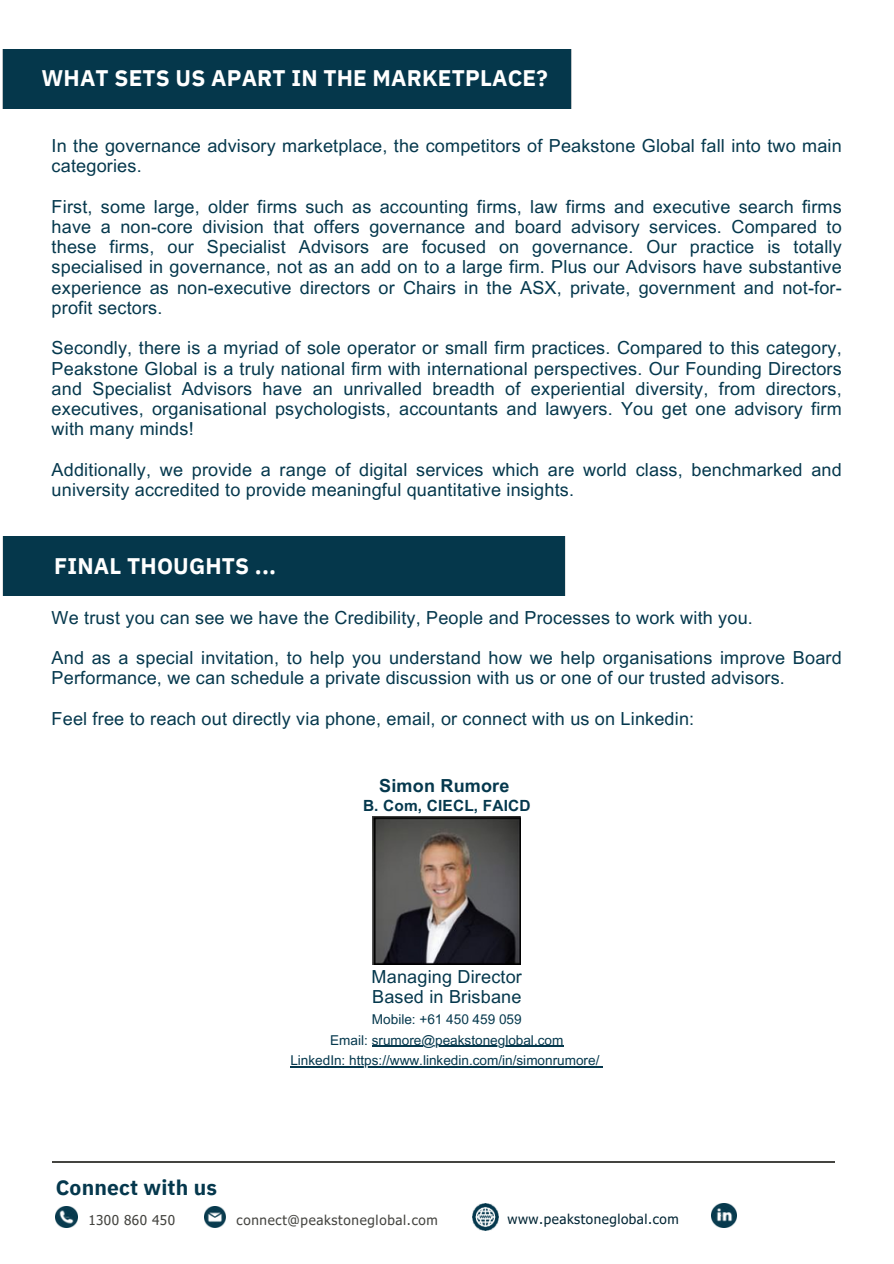
<style>
.page{position:relative;width:894px;height:1264px;background:#fff}
.page>*{position:absolute;margin:0;border:0;box-sizing:border-box;transform-origin:0 0}
.t1{font:700 22.5px "IBM Plex Sans";letter-spacing:.01em;color:#fff}
.t2{font:700 21px "IBM Plex Sans";letter-spacing:.01em;color:#05384d}
.t3{font:18px/20.2px "Arial MT Pro";letter-spacing:.01em;color:#05384d}
.t4{font:700 18px "Arial MT Pro";letter-spacing:.01em;color:#05384d}
.t5{font:700 15.45px "Arial MT Pro";letter-spacing:.01em;color:#05384d}
.t6{font:13.5px "Arial MT Pro";color:#05384d}
.t7{font:13.5px "Tahoma";letter-spacing:.05em;color:#444440}
.t8{font:13.5px "Tahoma";letter-spacing:.04em;color:#002433}
.t9{font:13.5px "Tahoma";letter-spacing:.03em;color:#444440}
</style>
<div class="page">
<div style="left:2px;top:50px;width:570px;height:58px;background:#05374b"></div>
<div style="left:2px;top:536px;width:564px;height:59px;background:#05374b"></div>
<img style="left:372px;top:816px;width:148px;height:148px">
<hr style="left:371px;top:1045px;width:192px;height:1px;background:#05384d">
<hr style="left:290px;top:1066px;width:309px;height:1px;background:#05384d">
<img style="left:472px;top:1203px;width:26px;height:27px">
<img style="left:711px;top:1203px;width:25px;height:24px">
<img style="left:56px;top:1206px;width:21px;height:21px">
<img style="left:204px;top:1206px;width:21px;height:21px">
<hr style="left:52px;top:1161px;width:782px;height:1px;background:#444440">
<h1 class="t1" style="left:41px;top:63px;width:507px">WHAT SETS US APART IN THE MARKETPLACE?</h1>
<h4 class="t3" style="left:52px;top:137px;width:791px">In the governance advisory marketplace, the competitors of Peakstone Global fall into two main categories.</h4>
<h4 class="t3" style="left:52px;top:198px;width:791px;text-align:justify">First, some large, older firms such as accounting firms, law firms and executive search firms have a non-core division that offers governance and board advisory services. Compared to these firms, our Specialist Advisors are focused on governance. Our practice is totally specialised in governance, not as an add on to a large firm. Plus our Advisors have substantive experience as non-executive directors or Chairs in the ASX, private, government and not-for&shy;profit sectors.</h4>
<h4 class="t3" style="left:52px;top:340px;width:791px;text-align:justify">Secondly, there is a myriad of sole operator or small firm practices. Compared to this category, Peakstone Global is a truly national firm with international perspectives. Our Founding Directors and Specialist Advisors have an unrivalled breadth of experiential diversity, from directors, executives, organisational psychologists, accountants and lawyers. You get one advisory firm with many minds!</h4>
<h4 class="t3" style="left:52px;top:461px;width:791px">Additionally, we provide a range of digital services which are world class, benchmarked and university accredited to provide meaningful quantitative insights.</h4>
<h1 class="t1" style="left:54px;top:550px;width:223px">FINAL THOUGHTS ...</h1>
<h4 class="t3" style="left:52px;top:609px;width:702px">We trust you can see we have the Credibility, People and Processes to work with you.</h4>
<h4 class="t3" style="left:52px;top:650px;width:791px">And as a special invitation, to help you understand how we help organisations improve Board<br>Performance, we can schedule a private discussion with us or one of our trusted advisors.</h4>
<h4 class="t3" style="left:52px;top:710px;width:644px">Feel free to reach out directly via phone, email, or connect with us on Linkedin:</h4>
<h5 class="t4" style="left:379px;top:778px;width:132px">Simon Rumore</h5>
<p class="t5" style="left:363px;top:799px;width:169px">B. Com, CIECL, FAICD</p>
<h4 class="t3" style="left:371px;top:968px;width:152px">Managing Director<br>Based in Brisbane</h4>
<p class="t6" style="left:372px;top:1014px;width:151px">Mobile: +61 450 459 059</p>
<p class="t6" style="left:330px;top:1034px;width:234px">Email: srumore@peakstoneglobal.com</p>
<h2 class="t6" style="left:290px;top:1055px;width:310px">LinkedIn: https://www.linkedin.com/in/simonrumore/</h2>
<p class="t2" style="left:56px;top:1173px;width:163px">Connect with us</p>
<p class="t9" style="left:88px;top:1210px;width:88px">1300 860 450</p>
<p class="t7" style="left:236px;top:1210px;width:203px">connect@peakstoneglobal.com</p>
<p class="t8" style="left:507px;top:1210px;width:173px">www.peakstoneglobal.com</p>
</div>
